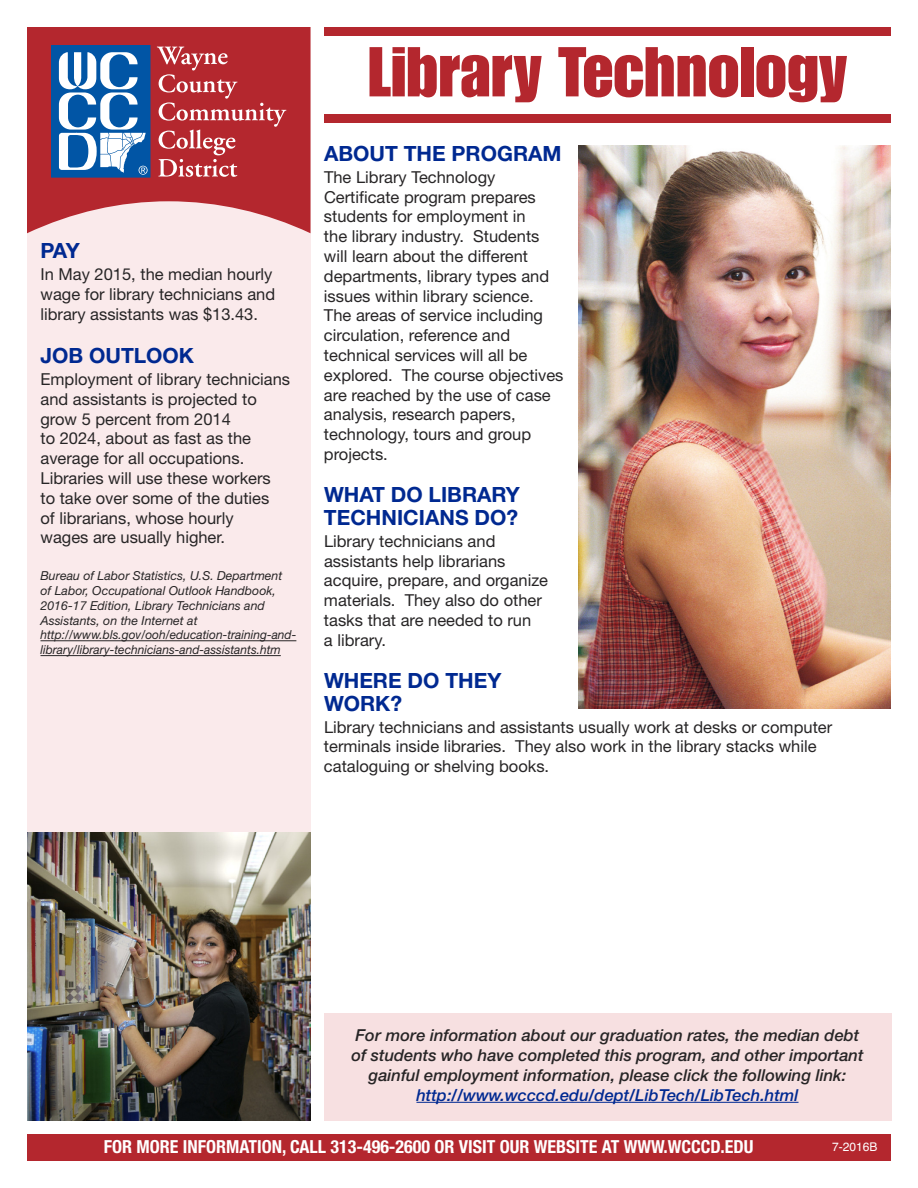
<style>
.page{position:relative;width:918px;height:1188px;background:#fff}
.page>*{position:absolute;margin:0;border:0;box-sizing:border-box;transform-origin:0 0}
.t1{font:69px "Impact";color:#b4272e}
.t2{font:700 21px/22.5px "Helvetica Neue";color:#002991}
.t3{font:700 condensed 18px "Helvetica Neue";color:#fff}
.t4{font:16.5px/19.8px "Helvetica Neue";color:#272526}
.t5{font:italic 500 16.5px/19.8px "Helvetica Neue";color:#272526;text-align:center}
.t6{font:italic 500 16.5px "Helvetica Neue";color:#002991}
.t7{font:italic 12.3px/14.9px "Helvetica Neue";color:#272526}
.t8{font:12px "Helvetica";color:#fff}
</style>
<div class="page">
<div style="left:27px;top:27px;width:283px;height:1094px;background:#faeaeb"></div>
<svg style="left:27px;top:27px;width:283px;height:206px;fill:#b4272e"></svg>
<div style="left:324px;top:114px;width:567px;height:8px;background:#b4272e"></div>
<div style="left:27px;top:1134px;width:864px;height:27px;background:#b4272e"></div>
<div style="left:324px;top:27px;width:567px;height:9px;background:#b4272e"></div>
<img style="left:27px;top:833px;width:284px;height:288px">
<hr style="left:40px;top:640px;width:256px;height:1px;background:#272526">
<hr style="left:40px;top:655px;width:241px;height:1px;background:#272526">
<div style="left:52px;top:45px;width:98px;height:132px;background:#0155a5"></div>
<div style="left:51px;top:45px;width:99px;height:133px;border:1px solid #0155a5"></div>
<svg style="left:157px;top:47px;width:129px;height:130px"></svg>
<svg style="left:59px;top:52px;width:89px;height:123px"></svg>
<img style="left:579px;top:146px;width:312px;height:563px">
<div style="left:324px;top:1013px;width:567px;height:108px;background:#f7e0e1"></div>
<hr style="left:416px;top:1102px;width:383px;height:1px;background:#002991">
<p class="t2" style="left:40px;top:241px;width:41px">PAY</p>
<p class="t4" style="left:40px;top:266px;width:236px">In May 2015, the median hourly wage for library technicians and library assistants was $13.43.</p>
<p class="t2" style="left:40px;top:346px;width:155px">JOB OUTLOOK</p>
<p class="t4" style="left:40px;top:371px;width:251px">Employment of library technicians and assistants is projected to grow 5 percent from 2014<br>to 2024, about as fast as the average for all occupations.<br>Libraries will use these workers<br>to take over some of the duties<br>of librarians, whose hourly<br>wages are usually higher.</p>
<p class="t7" style="left:40px;top:569px;width:257px">Bureau of Labor Statistics, U.S. Department<br>of Labor, Occupational Outlook Handbook, 2016-17 Edition, Library Technicians and Assistants, on the Internet at http://www.bls.gov/ooh/education-training-and&shy;library/library-technicians-and-assistants.htm</p>
<h1 class="t1" style="left:368px;top:47px;width:480px">Library Technology</h1>
<p class="t2" style="left:324px;top:144px;width:239px">ABOUT THE PROGRAM</p>
<p class="t4" style="left:324px;top:169px;width:241px">The Library Technology<br>Certificate program prepares students for employment in<br>the library industry. Students will learn about the different departments, library types and issues within library science.<br>The areas of service including circulation, reference and technical services will all be explored. The course objectives are reached by the use of case analysis, research papers, technology, tours and group projects.</p>
<p class="t2" style="left:324px;top:486px;width:197px">WHAT DO LIBRARY<br>TECHNICIANS DO?</p>
<p class="t4" style="left:324px;top:533px;width:226px">Library technicians and assistants help librarians acquire, prepare, and organize materials. They also do other tasks that are needed to run<br>a library.</p>
<p class="t2" style="left:324px;top:671px;width:179px">WHERE DO THEY<br>WORK?</p>
<p class="t4" style="left:324px;top:718px;width:510px">Library technicians and assistants usually work at desks or computer terminals inside libraries. They also work in the library stacks while cataloguing or shelving books.</p>
<p class="t5" style="left:351px;top:1027px;width:514px">For more information about our graduation rates, the median debt of students who have completed this program, and other important gainful employment information, please click the following link:</p>
<p class="t6" style="left:416px;top:1089px;width:384px">http://www.wcccd.edu/dept/LibTech/LibTech.html</p>
<p class="t3" style="left:104px;top:1141px;width:651px">FOR MORE INFORMATION, CALL 313-496-2600 OR VISIT OUR WEBSITE AT WWW.WCCCD.EDU</p>
<p class="t8" style="left:832px;top:1140px;width:47px">7-2016B</p>
</div>
